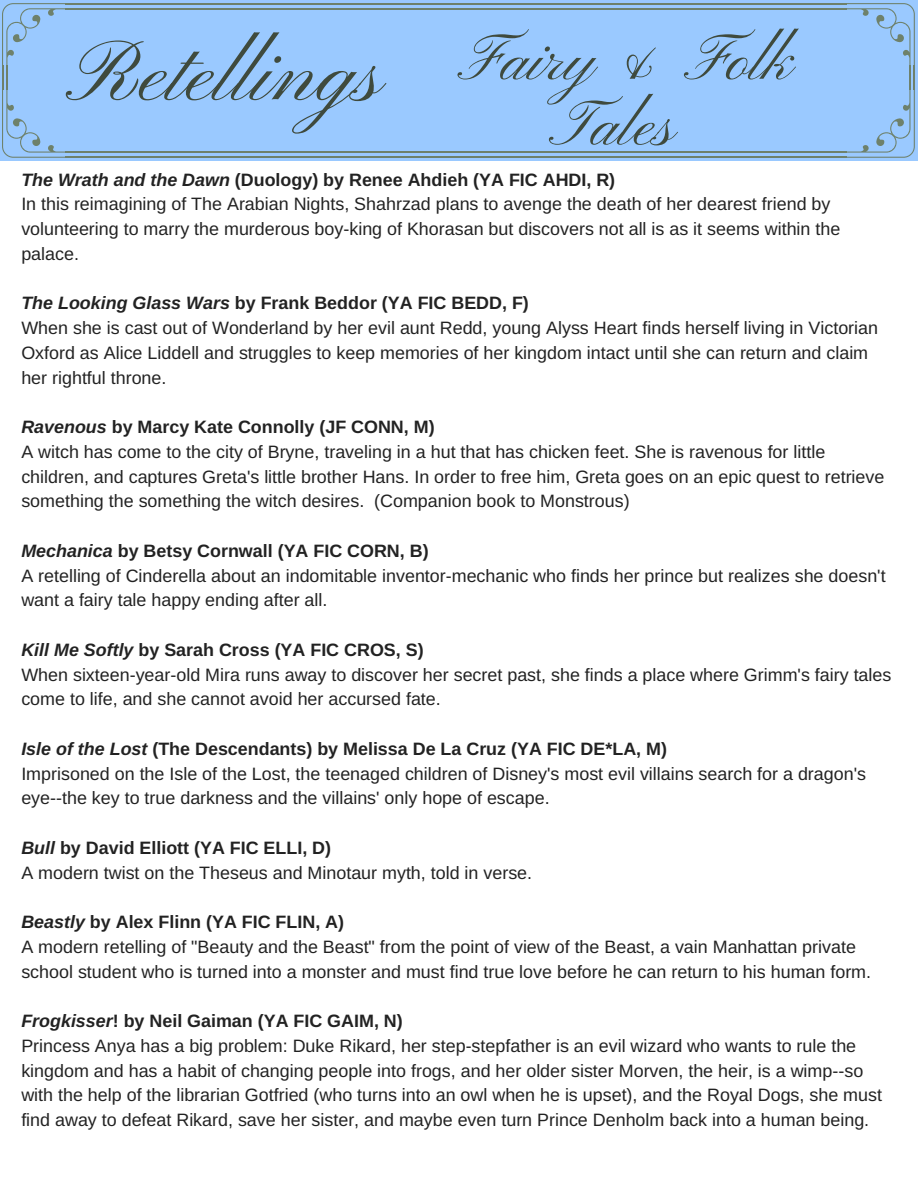
<style>
.page{position:relative;width:918px;height:1188px;background:#fff}
.page>*{position:absolute;margin:0;border:0;box-sizing:border-box;transform-origin:0 0}
.t1{font:87.15px "Pinyon Script";color:#3f4a3d}
.t2{font:65.4px/65.2px "Pinyon Script";color:#3f4a3d;text-align:center}
.t3{font:17.85px/24.8px "Arimo";color:#222}
.s1{font-weight:700;font-style:italic}
.s2{font-weight:700}
</style>
<div class="page">
<div style="left:0;top:0;width:918px;height:161px;background:#9ac9ff"></div>
<svg style="left:2px;top:3px;width:65px;height:155px"></svg>
<hr style="left:66px;top:152px;width:781px;height:1px;background:#6e816b">
<hr style="left:66px;top:157px;width:781px;height:1px;background:#6e816b">
<svg style="left:846px;top:3px;width:69px;height:155px"></svg>
<hr style="left:66px;top:8px;width:781px;height:1px;background:#6e816b">
<hr style="left:66px;top:3px;width:781px;height:1px;background:#6e816b">
<h2 class="t2" style="left:462px;top:31px;width:335px">Fairy &amp; Folk<br>Tales</h2>
<h1 class="t1" style="left:79px;top:25px;width:308px">Retel ings</h1>
<p class="t3" style="left:21px;top:167px;width:821px"><span class="s1">The Wrath and the Dawn</span> <span class="s2">(Duology) by Renee Ahdieh (YA FIC AHDI, R)<br></span>In this reimagining of The Arabian Nights, Shahrzad plans to avenge the death of her dearest friend by volunteering to marry the murderous boy-king of Khorasan but discovers not all is as it seems within the palace.</p>
<p class="t3" style="left:21px;top:291px;width:858px"><span class="s1">The Looking Glass Wars</span> <span class="s2">by Frank Beddor (YA FIC BEDD, F)<br></span>When she is cast out of Wonderland by her evil aunt Redd, young Alyss Heart finds herself living in Victorian Oxford as Alice Liddell and struggles to keep memories of her kingdom intact until she can return and claim her rightful throne.</p>
<p class="t3" style="left:21px;top:415px;width:865px"><span class="s1">Ravenous</span> <span class="s2">by Marcy Kate Connolly (JF CONN, M)<br></span>A witch has come to the city of Bryne, traveling in a hut that has chicken feet. She is ravenous for little children, and captures Greta's little brother Hans. In order to free him, Greta goes on an epic quest to retrieve something the something the witch desires. (Companion book to Monstrous)</p>
<p class="t3" style="left:21px;top:538px;width:866px"><span class="s1">Mechanica</span> <span class="s2">by Betsy Cornwall (YA FIC CORN, B)<br></span>A retelling of Cinderella about an indomitable inventor-mechanic who finds her prince but realizes she doesn't want a fairy tale happy ending after all.</p>
<p class="t3" style="left:21px;top:637px;width:872px"><span class="s1">Kill Me Softly</span> <span class="s2">by Sarah Cross (YA FIC CROS, S)<br></span>When sixteen-year-old Mira runs away to discover her secret past, she finds a place where Grimm's fairy tales come to life, and she cannot avoid her accursed fate.</p>
<p class="t3" style="left:21px;top:736px;width:846px"><span class="s1">Isle of the Lost</span> <span class="s2">(The Descendants) by Melissa De La Cruz (YA FIC DE*LA, M)<br></span>Imprisoned on the Isle of the Lost, the teenaged children of Disney's most evil villains search for a dragon's eye--the key to true darkness and the villains' only hope of escape.</p>
<p class="t3" style="left:21px;top:835px;width:512px"><span class="s1">Bull</span> <span class="s2">by David Elliott (YA FIC ELLI, D)<br></span>A modern twist on the Theseus and Minotaur myth, told in verse.</p>
<p class="t3" style="left:21px;top:910px;width:851px"><span class="s1">Beastly</span> <span class="s2">by Alex Flinn (YA FIC FLIN, A)<br></span>A modern retelling of "Beauty and the Beast" from the point of view of the Beast, a vain Manhattan private school student who is turned into a monster and must find true love before he can return to his human form.</p>
<p class="t3" style="left:21px;top:1009px;width:862px"><span class="s1">Frogkisser</span><span class="s2">! by Neil Gaiman (YA FIC GAIM, N)<br></span>Princess Anya has a big problem: Duke Rikard, her step-stepfather is an evil wizard who wants to rule the kingdom and has a habit of changing people into frogs, and her older sister Morven, the heir, is a wimp--so with the help of the librarian Gotfried (who turns into an owl when he is upset), and the Royal Dogs, she must find away to defeat Rikard, save her sister, and maybe even turn Prince Denholm back into a human being.</p>
</div>
